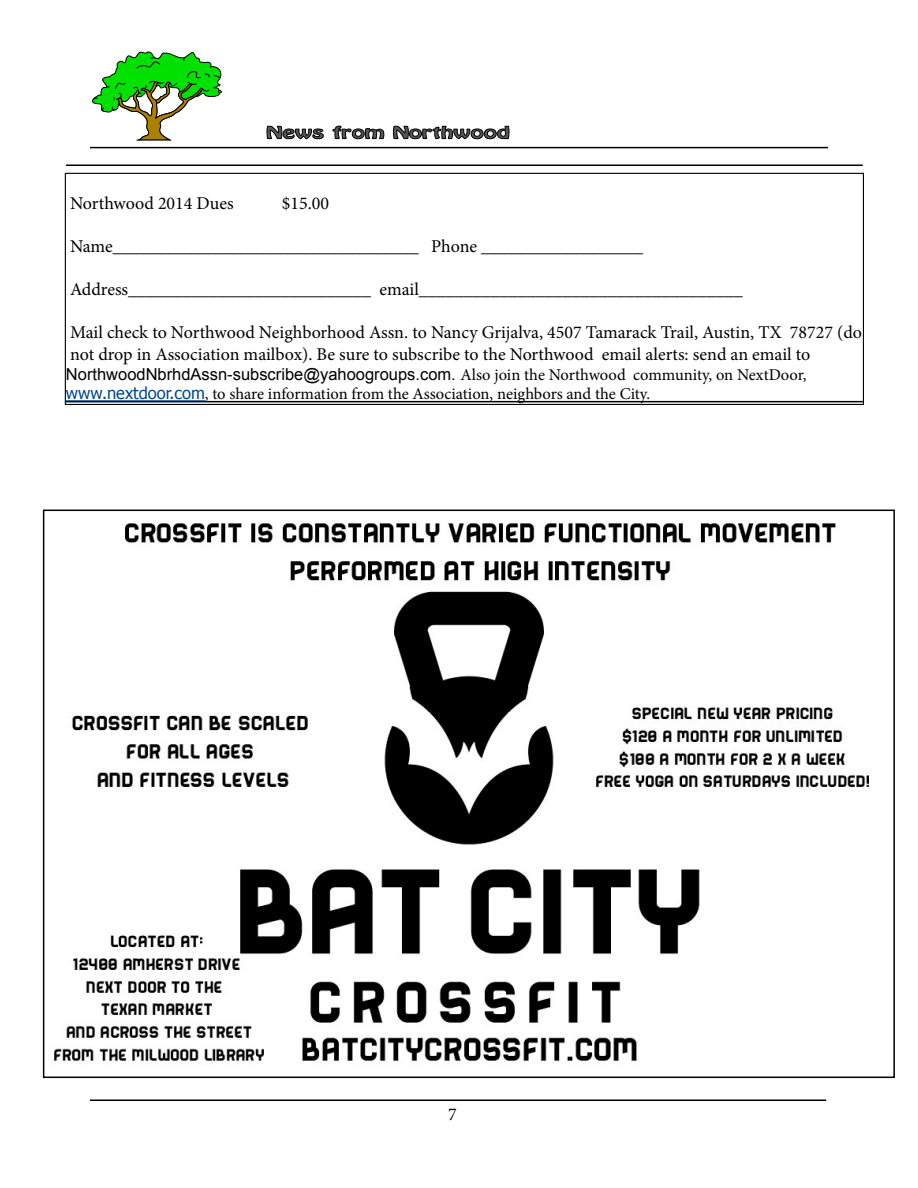
<style>
.page{position:relative;width:918px;height:1188px;background:#fff}
.page>*{position:absolute;margin:0;border:0;box-sizing:border-box;transform-origin:0 0}
.t1{font:18px/21.6px "Minion Pro";color:#000}
.t2{font:16.5px "Arial";color:#000}
.t3{font:16.5px "Minion Pro";letter-spacing:-.005em;color:#000}
.s1{font-family:"Minion Pro"}
.s2{font-family:"Tahoma";color:#00498b}
</style>
<div class="page">
<svg style="left:267px;top:126px;width:57px;height:13px"></svg>
<svg style="left:333px;top:126px;width:51px;height:13px"></svg>
<svg style="left:393px;top:126px;width:116px;height:13px"></svg>
<svg style="left:92px;top:52px;width:130px;height:88px"></svg>
<hr style="left:90px;top:147px;width:738px;height:1px;background:#000">
<hr style="left:90px;top:1100px;width:736px;height:1px;background:#000">
<hr style="left:66px;top:165px;width:797px;height:1px;background:#000">
<hr style="left:66px;top:401px;width:797px;height:1px;background:#000">
<hr style="left:66px;top:400px;width:139px;height:1px;background:#00498b">
<div style="left:65px;top:173px;width:799px;height:232px;border:1px solid #000"></div>
<img style="left:54px;top:523px;width:815px;height:540px">
<p class="t1" style="left:70px;top:192px;width:165px">Northwood 2014 Dues</p>
<p class="t1" style="left:282px;top:192px;width:49px">$15.00</p>
<p class="t1" style="left:70px;top:235px;width:575px">Name__________________________________ Phone __________________</p>
<p class="t1" style="left:70px;top:279px;width:674px">Address___________________________ email____________________________________</p>
<p class="t1" style="left:70px;top:322px;width:794px">Mail check to Northwood Neighborhood Assn. to Nancy Grijalva, 4507 Tamarack Trail, Austin, TX 78727 (do not drop in Association mailbox). Be sure to subscribe to the Northwood email alerts: send an email to</p>
<p class="t2" style="left:66px;top:363px;width:742px">NorthwoodNbrhdAssn-subscribe@yahoogroups.com. <span class="s1">Also join the Northwood community, on NextDoor,</span></p>
<p class="t3" style="left:66px;top:383px;width:586px"><span class="s2">www.nextdoor.com</span>, to share information from the Association, neighbors and the City.</p>
<p class="t1" style="left:448px;top:1104px;width:10px">7</p>
</div>
